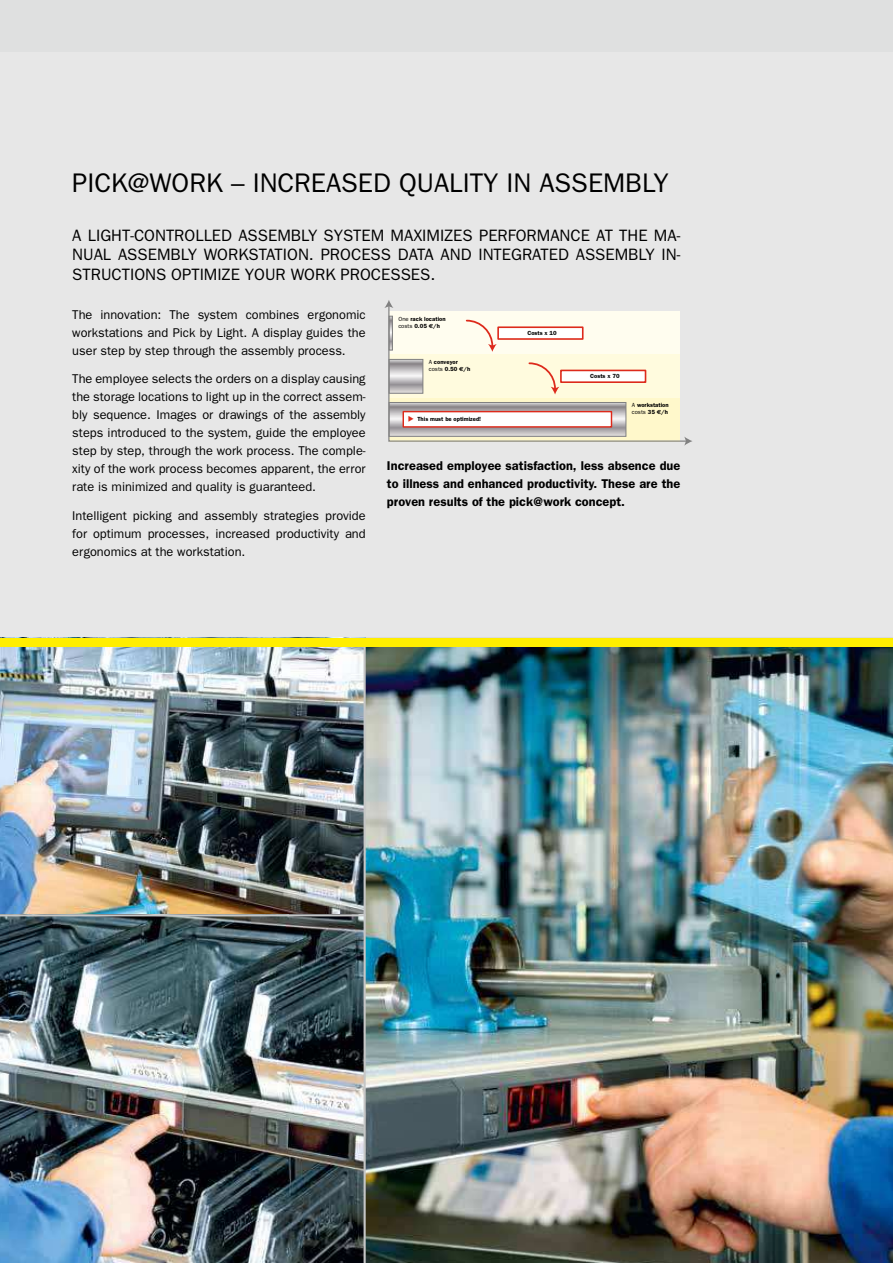
<style>
.page{position:relative;width:893px;height:1263px;background:#e7e7e7}
.page>*{position:absolute;margin:0;border:0;box-sizing:border-box;transform-origin:0 0}
.t1{font:27px "Franklin Gothic";color:#000}
.t2{font:16.5px/19.5px "Franklin Gothic";color:#000;text-align:justify}
.t3{font:12.75px/18px "Franklin Gothic";color:#000;text-align:justify}
.t4{font:600 12.75px/18px "Franklin Gothic";color:#000;text-align:justify}
.t5{font:600 6px/7.2px "Franklin Gothic";color:#000}
.s1{font-weight:400}
.s2{font-family:"Euro Sans";font-weight:700}
</style>
<div class="page">
<div style="left:0;top:0;width:893px;height:51px;background:#dfe0e0"></div>
<img style="left:0;top:646px;width:364px;height:268px">
<img style="left:0;top:916px;width:364px;height:347px">
<img style="left:366px;top:646px;width:527px;height:617px">
<hr style="left:364px;top:643px;width:2px;height:620px;background:#c5c6c6">
<hr style="left:0;top:914px;width:366px;height:2px;background:#c5c6c6">
<div style="left:0;top:638px;width:893px;height:8px;background:#fe0"></div>
<svg style="left:384px;top:300px;width:308px;height:146px"></svg>
<h1 class="t1" style="left:72px;top:168px;width:598px">PICK@WORK – INCREASED QUALITY IN ASSEMBLY</h1>
<p class="t2" style="left:72px;top:225px;width:609px">A LIGHT-CONTROLLED ASSEMBLY SYSTEM MAXIMIZES PERFORMANCE AT THE MA-NUAL ASSEMBLY WORKSTATION. PROCESS DATA AND INTEGRATED ASSEMBLY IN-STRUCTIONS OPTIMIZE YOUR WORK PROCESSES.</p>
<p class="t3" style="left:72px;top:305px;width:295px">The innovation: The system combines ergonomic workstations and Pick by Light. A display guides the user step by step through the assembly process.</p>
<p class="t3" style="left:72px;top:370px;width:295px">The employee selects the orders on a display causing the storage locations to light up in the correct assem&shy;bly sequence. Images or drawings of the assembly steps introduced to the system, guide the employee step by step, through the work process. The comple&shy;xity of the work process becomes apparent, the error rate is minimized and quality is guaranteed.</p>
<p class="t3" style="left:72px;top:506px;width:295px">Intelligent picking and assembly strategies provide for optimum processes, increased productivity and ergonomics at the workstation.</p>
<p class="t5" style="left:398px;top:315px;width:49px"><span class="s1">One</span> rack location <span class="s1">costs</span> 0.05 <span class="s2">€</span>/h</p>
<p class="t5" style="left:429px;top:358px;width:43px"><span class="s1">A</span> conveyor <span class="s1">costs</span> 0.50 <span class="s2">€</span>/h</p>
<p class="t5" style="left:417px;top:416px;width:65px">This must be optimized!</p>
<p class="t5" style="left:527px;top:329px;width:31px">Costs x 10</p>
<p class="t5" style="left:590px;top:372px;width:31px">Costs x 70</p>
<p class="t5" style="left:632px;top:401px;width:38px"><span class="s1">A</span> workstation <span class="s1">costs</span> 35 <span class="s2">€</span>/h</p>
<p class="t4" style="left:387px;top:457px;width:295px">Increased employee satisfaction, less absence due to illness and enhanced productivity. These are the proven results of the pick@work concept.</p>
</div>
